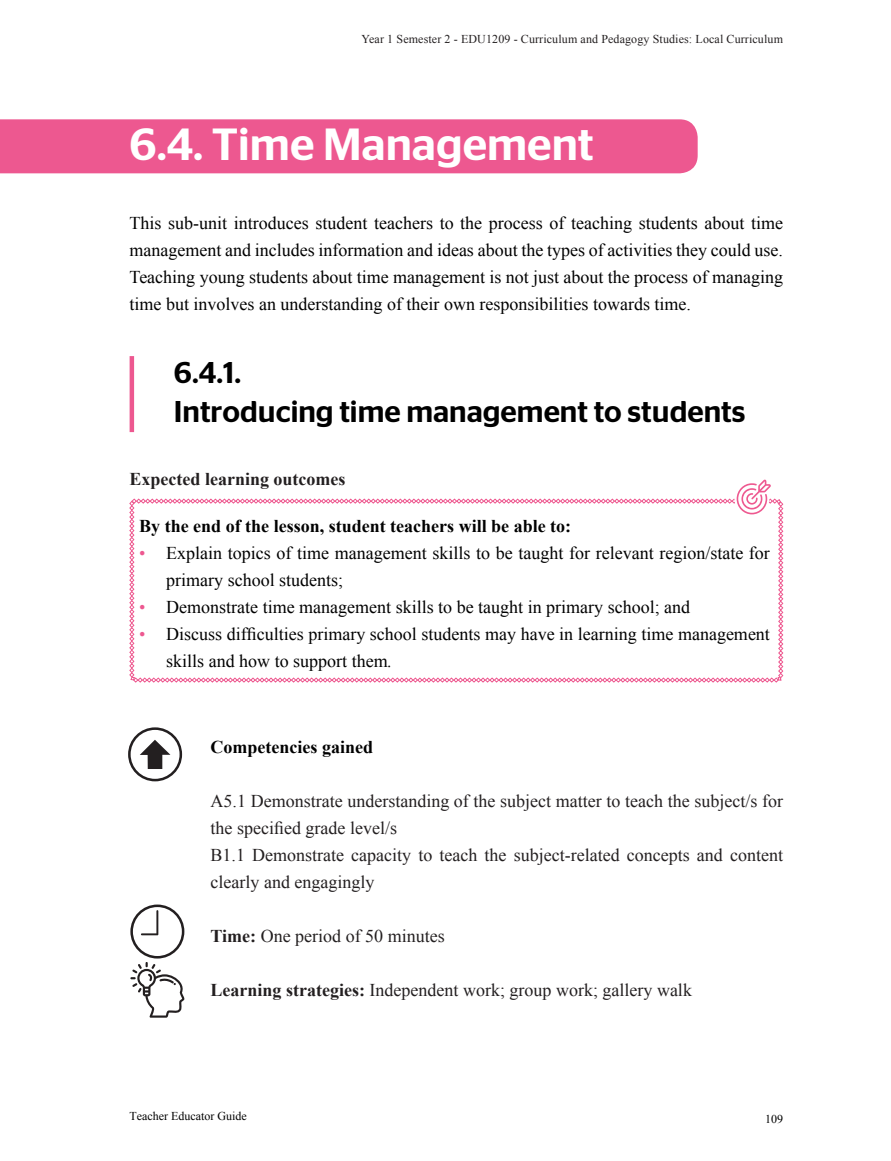
<style>
.page{position:relative;width:891px;height:1161px;background:#fff}
.page>*{position:absolute;margin:0;border:0;box-sizing:border-box;transform-origin:0 0}
.Sub_Unit{font:500 45px "Stag Sans";color:#fff}
.Lesson_title{font:500 30px "Stag Sans";color:#000}
.STEM_5_Body_Text{font:18px/27px "Times New Roman";color:#000;text-align:justify}
.t1{font:18px/27px "Times New Roman";color:#231f20}
.STEM_6_Learning_Outc{font:18px/27px "Times New Roman";color:#000}
.STEM_5_Body_Text-2{font:700 18px "Times New Roman";color:#000}
.t2{font:700 18px "Times New Roman";color:#231f20}
.t3{font:12px "Times New Roman";letter-spacing:.01em;color:#231f20}
.t4{font:12px "Times New Roman";color:#000}
.s1{color:#ed5890}
.s2{font-style:italic}
.s3{font-weight:700}
</style>
<div class="page">
<div style="left:0;top:119px;width:698px;height:54px;background:#ed5890"></div>
<svg style="left:129px;top:480px;width:654px;height:203px"></svg>
<hr style="left:130px;top:356px;width:4px;height:76px;background:#ed5890">
<div style="left:128px;top:727px;width:54px;height:54px;border:3px solid #231f20;border-radius:50%"></div>
<svg style="left:140px;top:740px;width:30px;height:29px"></svg>
<svg style="left:141px;top:910px;width:17px;height:25px"></svg>
<div style="left:130px;top:905px;width:54px;height:54px;border:3px solid #231f20;border-radius:50%"></div>
<svg style="left:130px;top:962px;width:54px;height:56px"></svg>
<p class="t3" style="left:362px;top:31px;width:423px">Year 1 Semester 2 - EDU1209 - Curriculum and Pedagogy Studies: Local Curriculum</p>
<p class="Sub_Unit" style="left:130px;top:119px;width:466px">6.4. Time Management</p>
<p class="STEM_5_Body_Text" style="left:130px;top:209px;width:655px">This sub-unit introduces student teachers to the process of teaching students about time management and includes information and ideas about the types of activities they could use.<br>Teaching young students about time management is not just about the process of managing time but involves an understanding of their own responsibilities towards time.</p>
<p class="Lesson_title" style="left:174px;top:355px;width:69px">6.4.1.</p>
<p class="Lesson_title" style="left:174px;top:394px;width:573px">Introducing time management to students</p>
<p class="t2" style="left:130px;top:467px;width:217px">Expected learning outcomes</p>
<p class="STEM_5_Body_Text-2" style="left:139px;top:513px;width:433px">By the end of the lesson, student teachers will be able to:</p>
<p class="STEM_6_Learning_Outc" style="left:166px;top:539px;width:605px;text-indent:-27px"><span class="s1">•</span> Explain topics of time management skills to be taught for relevant region/state for primary school students;</p>
<p class="STEM_6_Learning_Outc" style="left:139px;top:593px;width:552px"><span class="s1">•</span> Demonstrate time management skills to be taught in primary school; and</p>
<p class="STEM_6_Learning_Outc" style="left:166px;top:620px;width:605px;text-indent:-27px"><span class="s1">•</span> Discuss difficulties primary school students may have in learning time management skills and how to support them<span class="s2">.</span></p>
<p class="STEM_5_Body_Text-2" style="left:211px;top:734px;width:164px">Competencies gained</p>
<p class="t1" style="left:211px;top:787px;width:574px">A5.1 Demonstrate understanding of the subject matter to teach the subject/s for the specified grade level/s</p>
<p class="t1" style="left:211px;top:841px;width:574px">B1.1 Demonstrate capacity to teach the subject-related concepts and content clearly and engagingly</p>
<p class="t1" style="left:211px;top:922px;width:236px"><span class="s3">Time:</span> One period of 50 minutes</p>
<p class="t1" style="left:211px;top:976px;width:483px"><span class="s3">Learning strategies:</span> Independent work; group work; gallery walk</p>
<p class="t4" style="left:130px;top:1108px;width:119px">Teacher Educator Guide</p>
<p class="t4" style="left:765px;top:1111px;width:19px">109</p>
</div>
